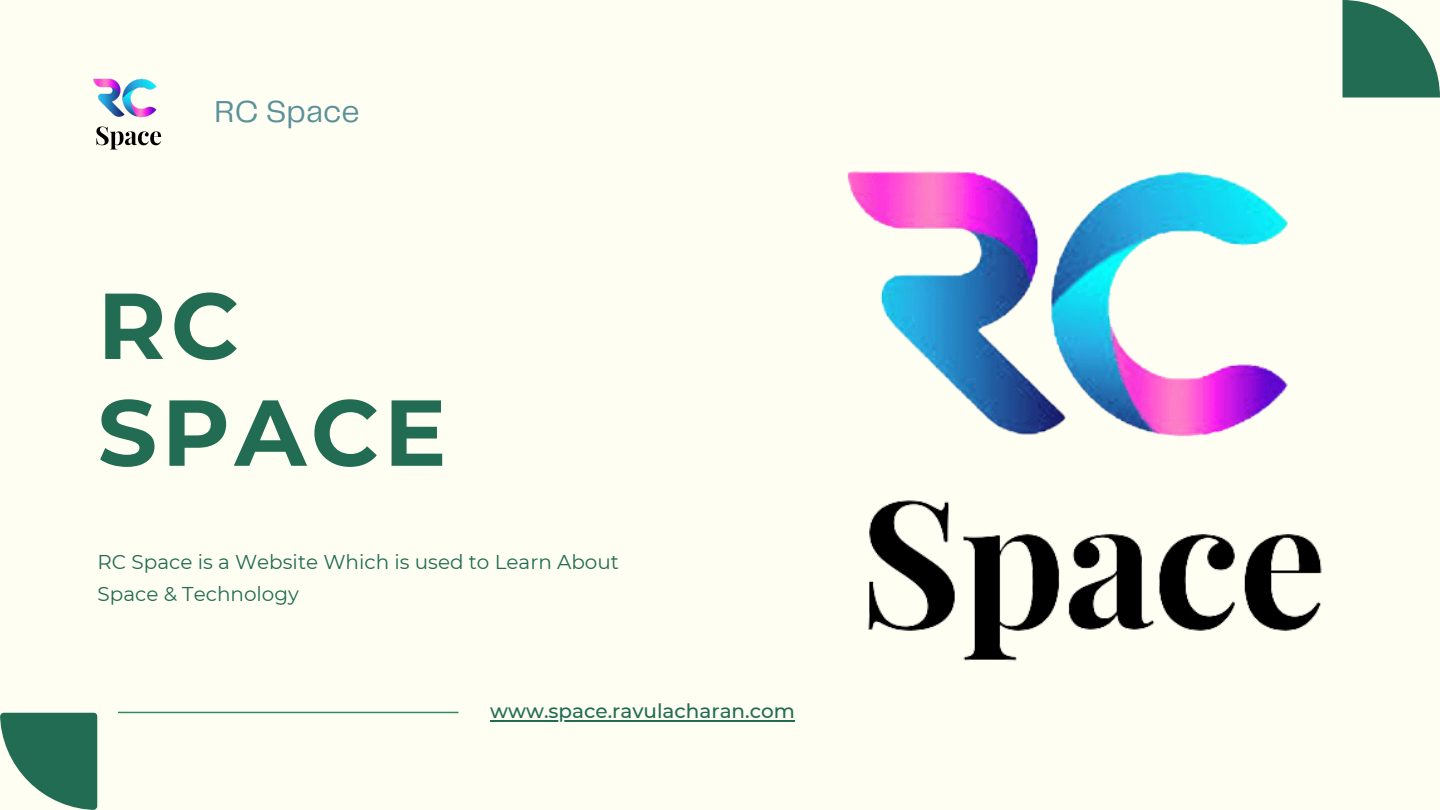
<style>
.page{position:relative;width:1440px;height:810px;background:#fffef2}
.page>*{position:absolute;margin:0;border:0;box-sizing:border-box;transform-origin:0 0}
.t1{font:700 93.4px "Montserrat";letter-spacing:.05em;color:#216c53}
.t2{font:31.5px "Telegraf";color:#5a919b}
.t3{font:20px/31.5px "Montserrat";color:#216c53}
.t4{font:500 20px "Montserrat";color:#216c53}
</style>
<div class="page">
<img style="left:847px;top:171px;width:475px;height:490px">
<hr style="left:490px;top:720px;width:305px;height:1px;background:#216c53">
<hr style="left:118px;top:712px;width:340px;height:1px;background:#33866a">
<svg style="left:0;top:712px;width:98px;height:98px"></svg>
<svg style="left:1342px;top:0;width:98px;height:98px"></svg>
<img style="left:93px;top:78px;width:69px;height:72px">
<p class="t2" style="left:214px;top:98px;width:147px">RC Space</p>
<p class="t1" style="left:98px;top:269px;width:143px">RC</p>
<p class="t1" style="left:98px;top:375px;width:350px">SPACE</p>
<p class="t3" style="left:98px;top:547px;width:523px">RC Space is a Website Which is used to Learn About<br>Space &amp; Technology</p>
<p class="t4" style="left:490px;top:699px;width:306px">www.space.ravulacharan.com</p>
</div>
